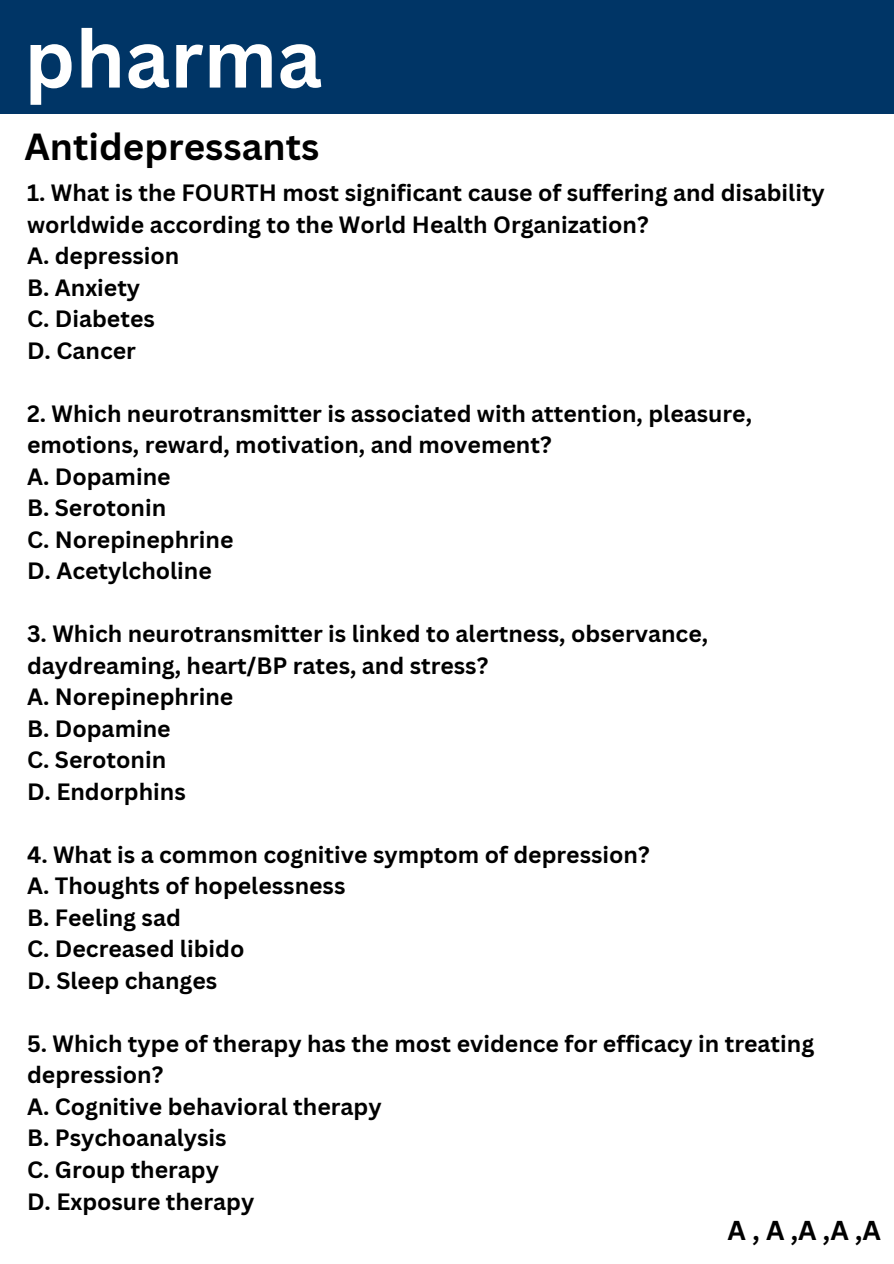
<style>
.page{position:relative;width:894px;height:1264px;background:#fff}
.page>*{position:absolute;margin:0;border:0;box-sizing:border-box;transform-origin:0 0}
.t1{font:700 79.05px "Canva Sans";color:#fff}
.t2{font:700 36.75px "Canva Sans";color:#000}
.t3{font:700 26.55px "Canva Sans";color:#000}
.t4{font:700 22.95px/31.5px "Canva Sans";color:#000}
</style>
<div class="page">
<div style="left:0;top:0;width:893px;height:114px;background:#003566"></div>
<h1 class="t1" style="left:24px;top:3px;width:299px">pharma</h1>
<h2 class="t2" style="left:24px;top:121px;width:296px">Antidepressants</h2>
<p class="t4" style="left:27px;top:176px;width:799px">1. What is the FOURTH most significant cause of suffering and disability worldwide according to the World Health Organization?</p>
<p class="t4" style="left:27px;top:239px;width:154px">A. depression</p>
<p class="t4" style="left:27px;top:271px;width:115px">B. Anxiety</p>
<p class="t4" style="left:27px;top:302px;width:129px">C. Diabetes</p>
<p class="t4" style="left:27px;top:334px;width:110px">D. Cancer</p>
<p class="t4" style="left:27px;top:397px;width:726px">2. Which neurotransmitter is associated with attention, pleasure, emotions, reward, motivation, and movement?</p>
<p class="t4" style="left:27px;top:460px;width:145px">A. Dopamine</p>
<p class="t4" style="left:27px;top:491px;width:140px">B. Serotonin</p>
<p class="t4" style="left:27px;top:523px;width:208px">C. Norepinephrine</p>
<p class="t4" style="left:27px;top:554px;width:186px">D. Acetylcholine</p>
<p class="t4" style="left:27px;top:617px;width:682px">3. Which neurotransmitter is linked to alertness, observance, daydreaming, heart/BP rates, and stress?</p>
<p class="t4" style="left:27px;top:680px;width:208px">A. Norepinephrine</p>
<p class="t4" style="left:27px;top:712px;width:145px">B. Dopamine</p>
<p class="t4" style="left:27px;top:743px;width:140px">C. Serotonin</p>
<p class="t4" style="left:27px;top:775px;width:160px">D. Endorphins</p>
<p class="t4" style="left:27px;top:838px;width:624px">4. What is a common cognitive symptom of depression?</p>
<p class="t4" style="left:27px;top:869px;width:320px">A. Thoughts of hopelessness</p>
<p class="t4" style="left:27px;top:901px;width:155px">B. Feeling sad</p>
<p class="t4" style="left:27px;top:932px;width:219px">C. Decreased libido</p>
<p class="t4" style="left:27px;top:964px;width:191px">D. Sleep changes</p>
<p class="t4" style="left:27px;top:1027px;width:788px">5. Which type of therapy has the most evidence for efficacy in treating depression?</p>
<p class="t4" style="left:27px;top:1090px;width:356px">A. Cognitive behavioral therapy</p>
<p class="t4" style="left:27px;top:1121px;width:201px">B. Psychoanalysis</p>
<p class="t4" style="left:27px;top:1153px;width:193px">C. Group therapy</p>
<p class="t4" style="left:27px;top:1184px;width:229px">D. Exposure therapy</p>
<h3 class="t3" style="left:727px;top:1211px;width:155px">A,A,A,A,A</h3>
</div>
